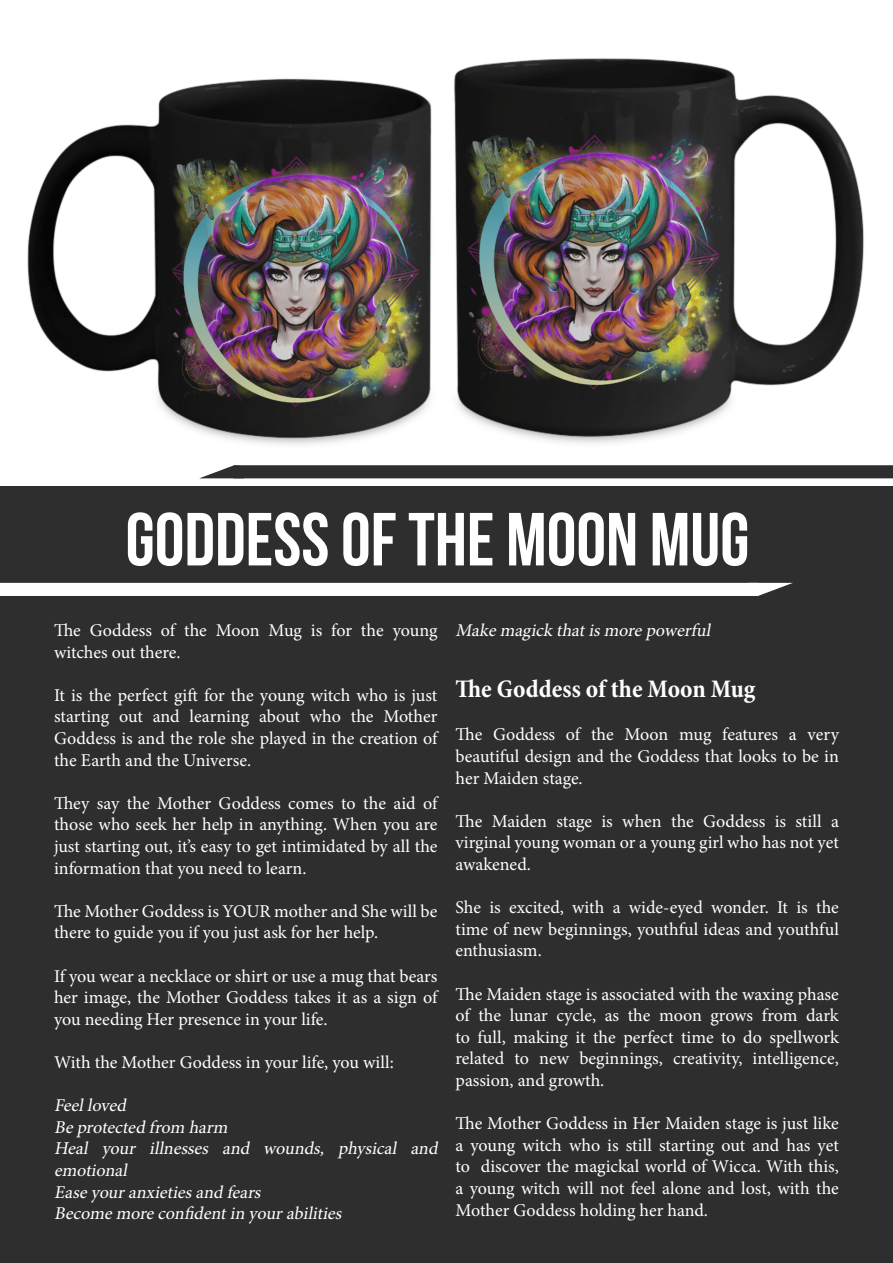
<style>
.page{position:relative;width:893px;height:1263px;background:#fff}
.page>*{position:absolute;margin:0;border:0;box-sizing:border-box;transform-origin:0 0}
.t1{font:75px "Bebas Neue";color:#fff}
.t2{font:700 condensed 25.5px "Minion Pro";color:#fff}
.t3{font:18px/21.6px "Minion Pro";color:#fff;text-align:justify}
.t4{font:italic 18px/21.6px "Minion Pro";color:#fff}
</style>
<div class="page">
<div style="left:0;top:486px;width:893px;height:777px;background:#2e2e2f"></div>
<img style="left:454px;top:58px;width:410px;height:386px">
<img style="left:27px;top:78px;width:405px;height:367px">
<svg style="left:200px;top:465px;width:693px;height:13px;background:#373738"></svg>
<div style="left:0;top:583px;width:793px;height:13px;background:#fff"></div>
<h1 class="t1" style="left:126px;top:498px;width:625px">GODDESS OF THE MOON MUG</h1>
<p class="t3" style="left:54px;top:619px;width:385px">The Goddess of the Moon Mug is for the young witches out there.</p>
<p class="t3" style="left:54px;top:684px;width:385px">It is the perfect gift for the young witch who is just starting out and learning about who the Mother Goddess is and the role she played in the creation of the Earth and the Universe.</p>
<p class="t3" style="left:54px;top:792px;width:385px">They say the Mother Goddess comes to the aid of those who seek her help in anything. When you are just starting out, it’s easy to get intimidated by all the information that you need to learn.</p>
<p class="t3" style="left:54px;top:900px;width:385px">The Mother Goddess is YOUR mother and She will be there to guide you if you just ask for her help.</p>
<p class="t3" style="left:54px;top:965px;width:385px">If you wear a necklace or shirt or use a mug that bears her image, the Mother Goddess takes it as a sign of you needing Her presence in your life.</p>
<p class="t3" style="left:54px;top:1051px;width:341px">With the Mother Goddess in your life, you will:</p>
<p class="t4" style="left:54px;top:1095px;width:389px">Feelloved<br>Beprotected from harm<br>Heal your illnesses and wounds, physical and emotional<br>Easeyouranxietiesand fears<br>Becomemoreconfidentin yourabilities</p>
<p class="t4" style="left:455px;top:619px;width:261px">Makemagick thatismorepowerful</p>
<h2 class="t2" style="left:455px;top:671px;width:302px">The Goddess of the Moon Mug</h2>
<p class="t3" style="left:455px;top:724px;width:385px">The Goddess of the Moon mug features a very beautiful design and the Goddess that looks to be in her Maiden stage.</p>
<p class="t3" style="left:455px;top:810px;width:385px">The Maiden stage is when the Goddess is still a virginal young woman or a young girl who has not yet awakened.</p>
<p class="t3" style="left:455px;top:897px;width:385px">She is excited, with a wide-eyed wonder. It is the time of new beginnings, youthful ideas and youthful enthusiasm.</p>
<p class="t3" style="left:455px;top:983px;width:385px">The Maiden stage is associated with the waxing phase of the lunar cycle, as the moon grows from dark to full, making it the perfect time to do spellwork related to new beginnings, creativity, intelligence, passion, and growth.</p>
<p class="t3" style="left:455px;top:1113px;width:385px">The Mother Goddess in Her Maiden stage is just like a young witch who is still starting out and has yet to discover the magickal world of Wicca. With this, a young witch will not feel alone and lost, with the Mother Goddess holding her hand.</p>
</div>
